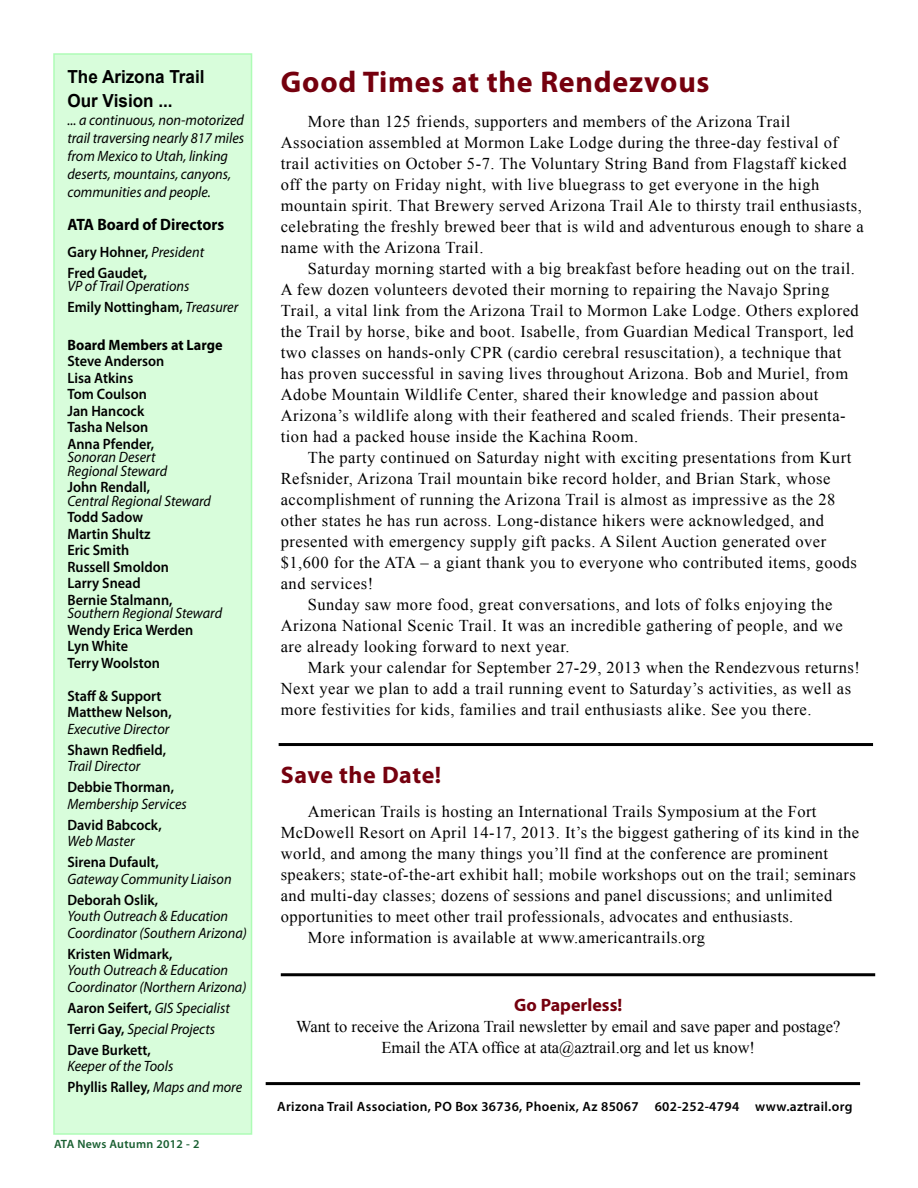
<style>
.page{position:relative;width:918px;height:1188px;background:#fff}
.page>*{position:absolute;margin:0;border:0;box-sizing:border-box;transform-origin:0 0}
.t1{font:700 30px "Myriad Pro";letter-spacing:.025em;color:#75000e}
.t2{font:700 24px "Myriad Pro";letter-spacing:.025em;color:#75000e}
.t3{font:700 18px/24px "Arial";color:#000;scale:.95 1}
.t4{font:700 18px "Myriad Pro";color:#75000e}
.t5{font:16.5px/21px "Times New Roman";letter-spacing:.03em;color:#000}
.t6{font:16.5px/21px "Times New Roman";color:#000;text-align:center}
.t7{font:700 16.5px "Myriad Pro";color:#000;scale:.95 1}
.t8{font:italic 15px/18px "Myriad Pro";color:#000;scale:.95 1}
.t9{font:600 15px/16.5px "Myriad Pro";color:#000;scale:.95 1}
.t10{font:700 15px "Myriad Pro";color:#000;scale:.95 1}
.t11{font:600 13.5px "Myriad Pro";letter-spacing:.025em;color:#000}
.t12{font:600 12px "Myriad Pro";letter-spacing:.025em;color:#195f31}
.s1{font-weight:400;font-style:italic}
.s2{font-weight:700}
.s3{font-weight:600;font-style:normal}
</style>
<div class="page">
<div style="left:53px;top:53px;width:199px;height:1082px;background:#d8fddb;border:2px solid #aefcb6"></div>
<hr style="left:281px;top:973px;width:594px;height:3px;background:#000">
<hr style="left:266px;top:1082px;width:594px;height:3px;background:#000">
<hr style="left:279px;top:743px;width:594px;height:3px;background:#000">
<p class="t3" style="left:68px;top:65px;width:146px">The Arizona Trail<br>Our Vision ...</p>
<p class="t8" style="left:68px;top:110px;width:188px">... a continuous, non-motorized trail traversing nearly 817 miles from Mexico to Utah, linking deserts, mountains, canyons, communities and people.</p>
<p class="t7" style="left:68px;top:213px;width:167px">ATA Board of Directors</p>
<p class="t9" style="left:68px;top:241px;width:145px;line-height:21px">Gary Hohner, <span class="s1">President<br></span>Fred Gaudet<span class="s2">,</span></p>
<p class="t8" style="left:68px;top:275px;width:181px;line-height:21px">VP of Trail Operations<br><span class="s3">Emily Nottingham,</span> Treasurer</p>
<p class="t10" style="left:68px;top:335px;width:165px">Board Members at Large</p>
<p class="t9" style="left:68px;top:353px;width:103px">Steve Anderson<br>Lisa Atkins<br>Tom Coulson<br>Jan Hancock<br>Tasha Nelson<br>Anna Pfender,</p>
<p class="t8" style="left:68px;top:450px;width:106px;line-height:13.5px">Sonoran Desert<br>Regional Steward</p>
<p class="t9" style="left:68px;top:479px;width:88px">John Rendall,</p>
<p class="t8" style="left:68px;top:492px;width:153px">Central Regional Steward</p>
<p class="t9" style="left:68px;top:509px;width:112px">Todd Sadow<br>Martin Shultz<br>Eric Smith<br>Russell Smoldon<br>Larry Snead<br>Bernie Stalmann,</p>
<p class="t8" style="left:68px;top:604px;width:164px">Southern Regional Steward</p>
<p class="t9" style="left:68px;top:621px;width:134px">Wendy Erica Werden<br>Lyn White<br>Terry Woolston</p>
<p class="t9" style="left:68px;top:687px;width:111px">Staff &amp; Support<br>Matthew Nelson,</p>
<p class="t8" style="left:68px;top:720px;width:109px">Executive Director</p>
<p class="t9" style="left:68px;top:741px;width:105px">Shawn Redfield,</p>
<p class="t8" style="left:68px;top:757px;width:78px">Trail Director</p>
<p class="t9" style="left:68px;top:779px;width:114px">Debbie Thorman,</p>
<p class="t8" style="left:68px;top:795px;width:127px">Membership Services</p>
<p class="t9" style="left:68px;top:816px;width:101px">David Babcock,</p>
<p class="t8" style="left:68px;top:832px;width:72px">Web Master</p>
<p class="t9" style="left:68px;top:854px;width:98px">Sirena Dufault,</p>
<p class="t8" style="left:68px;top:870px;width:174px">Gateway Community Liaison</p>
<p class="t9" style="left:68px;top:891px;width:97px">Deborah Oslik,</p>
<p class="t8" style="left:68px;top:908px;width:190px;line-height:16.5px">Youth Outreach &amp; Education<br>Coordinator (Southern Arizona)</p>
<p class="t9" style="left:68px;top:945px;width:112px">Kristen Widmark,</p>
<p class="t8" style="left:68px;top:962px;width:190px;line-height:16.5px">Youth Outreach &amp; Education<br>Coordinator (Northern Arizona)</p>
<p class="t9" style="left:68px;top:997px;width:172px;line-height:21px">Aaron Seifert, <span class="s1">GIS Specialist<br></span>Terri Gay, <span class="s1">Special Projects<br></span>Dave Burkett,</p>
<p class="t8" style="left:68px;top:1056px;width:185px;line-height:21px">Keeper of the Tools<br><span class="s3">Phyllis Ralley,</span> Maps and more</p>
<p class="t12" style="left:54px;top:1136px;width:147px">ATA News Autumn 2012 - 2</p>
<h1 class="t1" style="left:281px;top:62px;width:430px">Good Times at the Rendezvous</h1>
<p class="t5" style="left:281px;top:110px;width:585px;text-indent:27px">More than 125 friends, supporters and members of the Arizona Trail Association assembled at Mormon Lake Lodge during the three-day festival of trail activities on October 5-7. The Voluntary String Band from Flagstaff kicked off the party on Friday night, with live bluegrass to get everyone in the high mountain spirit. That Brewery served Arizona Trail Ale to thirsty trail enthusiasts, celebrating the freshly brewed beer that is wild and adventurous enough to share a name with the Arizona Trail.</p>
<p class="t5" style="left:281px;top:257px;width:579px;text-indent:27px">Saturday morning started with a big breakfast before heading out on the trail.<br>A few dozen volunteers devoted their morning to repairing the Navajo Spring Trail, a vital link from the Arizona Trail to Mormon Lake Lodge. Others explored the Trail by horse, bike and boot. Isabelle, from Guardian Medical Transport, led two classes on hands-only CPR (cardio cerebral resuscitation), a technique that has proven successful in saving lives throughout Arizona. Bob and Muriel, from Adobe Mountain Wildlife Center, shared their knowledge and passion about Arizona’s wildlife along with their feathered and scaled friends. Their presenta&shy;tion had a packed house inside the Kachina Room.</p>
<p class="t5" style="left:281px;top:446px;width:578px;text-indent:27px">The party continued on Saturday night with exciting presentations from Kurt Refsnider, Arizona Trail mountain bike record holder, and Brian Stark, whose accomplishment of running the Arizona Trail is almost as impressive as the 28 other states he has run across. Long-distance hikers were acknowledged, and presented with emergency supply gift packs. A Silent Auction generated over $1,600 for the ATA – a giant thank you to everyone who contributed items, goods and services!</p>
<p class="t5" style="left:281px;top:593px;width:563px;text-indent:27px">Sunday saw more food, great conversations, and lots of folks enjoying the<br>Arizona National Scenic Trail. It was an incredible gathering of people, and we are already looking forward to next year.</p>
<p class="t5" style="left:281px;top:656px;width:581px;text-indent:27px">Mark your calendar for September 27-29, 2013 when the Rendezvous returns!<br>Next year we plan to add a trail running event to Saturday’s activities, as well as more festivities for kids, families and trail enthusiasts alike. See you there.</p>
<h2 class="t2" style="left:281px;top:759px;width:162px">Save the Date!</h2>
<p class="t5" style="left:308px;top:801px;width:510px">American Trails is hosting an International Trails Symposium at the Fort</p>
<p class="t5" style="left:281px;top:822px;width:580px">McDowell Resort on April 14-17, 2013. It’s the biggest gathering of its kind in the</p>
<p class="t5" style="left:281px;top:843px;width:549px">world, and among the many things you’ll find at the conference are prominent</p>
<p class="t5" style="left:281px;top:864px;width:577px">speakers; state-of-the-art exhibit hall; mobile workshops out on the trail; seminars</p>
<p class="t5" style="left:281px;top:885px;width:553px">and multi-day classes; dozens of sessions and panel discussions; and unlimited</p>
<p class="t5" style="left:281px;top:906px;width:514px">opportunities to meet other trail professionals, advocates and enthusiasts.</p>
<p class="t5" style="left:308px;top:927px;width:399px">More information is available at www.americantrails.org</p>
<p class="t4" style="left:514px;top:993px;width:110px">Go Paperless!</p>
<p class="t6" style="left:296px;top:1015px;width:546px">Want to receive the Arizona Trail newsletter by email and save paper and postage?<br>Email the ATA office at ata@aztrail.org and let us know!</p>
<p class="t11" style="left:277px;top:1098px;width:577px">Arizona Trail Association, PO Box 36736, Phoenix, Az 85067 602-252-4794 www.aztrail.org</p>
</div>
